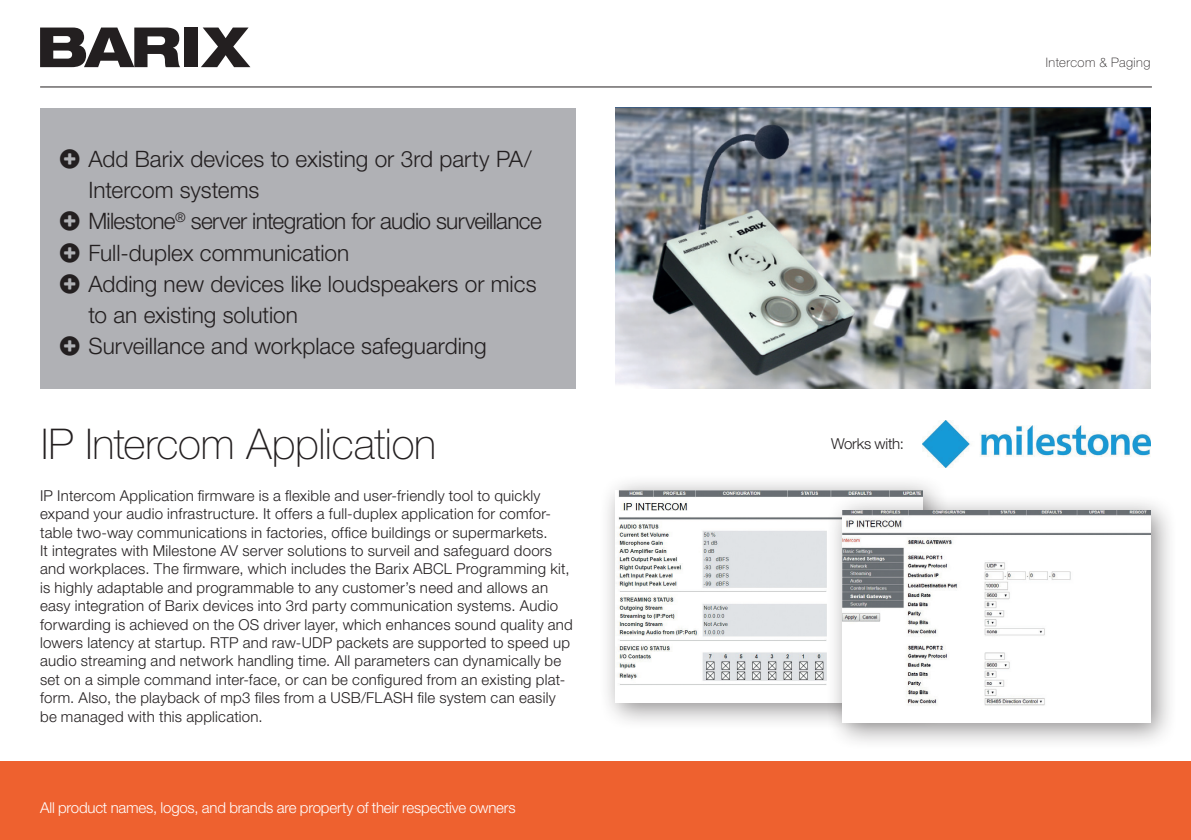
<style>
.page{position:relative;width:1191px;height:840px;background:#fff}
.page>*{position:absolute;margin:0;border:0;box-sizing:border-box;transform-origin:0 0}
.Titel{font:100 42.4px "Helvetica Neue LT Pro";letter-spacing:-.005em;color:#231f20}
.Product_Untertitel{font:300 22.6px/31.2px "Helvetica Neue LT Pro";color:#231f20}
.Product_Untertitel-2{font:300 22.6px "Helvetica Neue LT Pro";letter-spacing:-.03em;color:#231f20}
.Product_Untertitel-3{font:300 15px/18.4px "Helvetica Neue LT Pro";letter-spacing:.015em;color:#231f20}
.Product_Untertitel-4{font:300 15px "Helvetica Neue LT Pro";letter-spacing:-.015em;color:#fff}
.Product_Untertitel-5{font:300 15px "Helvetica Neue LT Pro";letter-spacing:-.015em;color:#231f20}
.t1{font:100 13px "Helvetica Neue LT Pro";letter-spacing:.035em;color:#231f20}
</style>
<div class="page">
<div style="left:40px;top:108px;width:535px;height:280px;background:#b0b1b5"></div>
<img style="left:615px;top:108px;width:535px;height:280px">
<div style="left:0;top:761px;width:1191px;height:78px;background:#ee612f"></div>
<img style="left:922px;top:420px;width:228px;height:47px">
<div style="left:599px;top:473px;width:351px;height:257px;background:#231f20;opacity:.5"></div>
<img style="left:615px;top:489px;width:307px;height:213px">
<div style="left:826px;top:493px;width:352px;height:257px;background:#231f20;opacity:.5"></div>
<img style="left:842px;top:510px;width:308px;height:212px">
<svg style="left:40px;top:28px;width:140px;height:39px"></svg>
<div style="left:185px;top:28px;width:13px;height:39px;background:#231f20"></div>
<svg style="left:201px;top:28px;width:49px;height:39px"></svg>
<hr style="left:40px;top:87px;width:1111px;height:1px;background:#231f20">
<p class="Product_Untertitel" style="left:88px;top:143px;width:445px">Add Barix devices to existing or 3rd party PA/<br>Intercom systems</p>
<p class="Product_Untertitel-2" style="left:88px;top:207px;width:455px">Milestone<sup>®</sup> server integration for audio surveillance</p>
<p class="Product_Untertitel" style="left:88px;top:236px;width:262px">Full-duplex communication</p>
<p class="Product_Untertitel" style="left:88px;top:267px;width:450px">Adding new devices like loudspeakers or mics to an existing solution</p>
<p class="Product_Untertitel" style="left:88px;top:329px;width:400px">Surveillance and workplace safeguarding</p>
<p class="Titel" style="left:41px;top:418px;width:396px">IP Intercom Application</p>
<p class="Product_Untertitel-5" style="left:831px;top:434px;width:74px">Works with:</p>
<p class="Product_Untertitel-3" style="left:40px;top:485px;width:534px">IP Intercom Application firmware is a flexible and user-friendly tool to quickly expand your audio infrastructure. It offers a full-duplex application for comfor&shy;table two-way communications in factories, office buildings or supermarkets.<br>It integrates with Milestone AV server solutions to surveil and safeguard doors and workplaces. The firmware, which includes the Barix ABCL Programming kit, is highly adaptable and programmable to any customer’s need and allows an easy integration of Barix devices into 3rd party communication systems. Audio forwarding is achieved on the OS driver layer, which enhances sound quality and lowers latency at startup. RTP and raw-UDP packets are supported to speed up audio streaming and network handling time. All parameters can dynamically be set on a simple command inter-face, or can be configured from an existing plat&shy;form. Also, the playback of mp3 files from a USB/FLASH file system can easily be managed with this application.</p>
<p class="Product_Untertitel-4" style="left:40px;top:798px;width:477px">All product names, logos, and brands are property of their respective owners</p>
<p class="t1" style="left:1046px;top:55px;width:106px">Intercom &amp; Paging</p>
</div>
